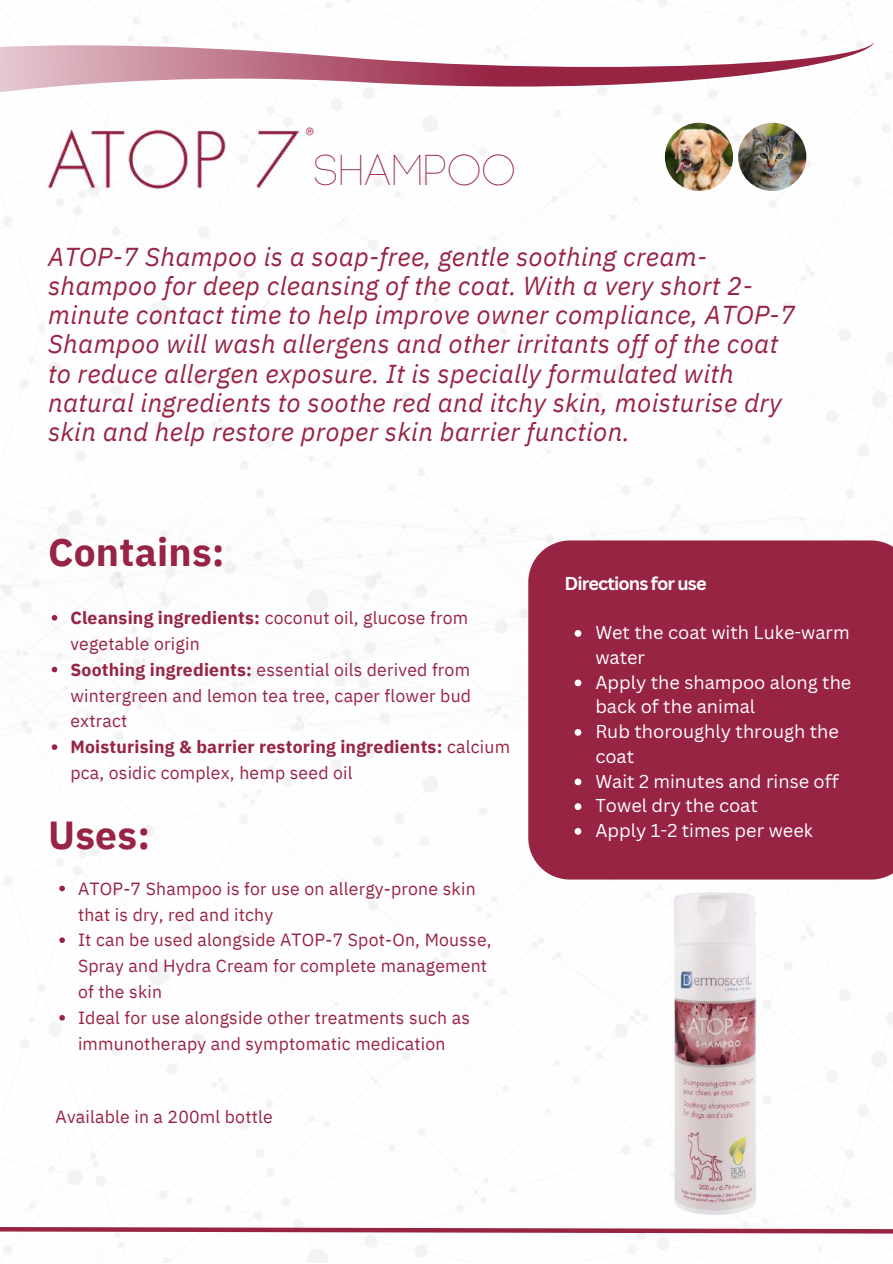
<style>
.page{position:relative;width:893px;height:1264px;background:#fff}
.page>*{position:absolute;margin:0;border:0;box-sizing:border-box;transform-origin:0 0}
.t1{font:43.05px "Code Pro Light LC";color:#982444}
.t2{font:700 39px "IBM Plex Sans";letter-spacing:.005em;color:#982444}
.t3{font:italic 25.95px/29.2px "IBM Plex Sans";letter-spacing:.01em;color:#982444}
.t4{font:18.15px/24.8px "Canva Sans";color:#fff}
.t5{font:700 18.15px "Canva Sans";letter-spacing:-.05em;color:#fff}
.t6{font:17.55px/25.8px "IBM Plex Sans";letter-spacing:.01em;color:#982444}
.s1{font-weight:700}
</style>
<div class="page">
<img style="left:0;top:0;width:892px;height:731px">
<img style="left:738px;top:123px;width:68px;height:68px;border-radius:50%">
<img style="left:664px;top:123px;width:69px;height:68px;border-radius:50%">
<svg style="left:0;top:1224px;width:892px;height:11px"></svg>
<svg style="left:0;top:40px;width:873px;height:97px"></svg>
<div style="left:528px;top:540px;width:364px;height:339px;background:#982444"></div>
<img style="left:37px;top:113px;width:288px;height:87px">
<img style="left:658px;top:866px;width:114px;height:367px">
<svg style="left:52px;top:615px;width:5px;height:5px"></svg>
<svg style="left:52px;top:666px;width:5px;height:6px"></svg>
<svg style="left:52px;top:744px;width:5px;height:6px"></svg>
<svg style="left:574px;top:630px;width:7px;height:7px"></svg>
<svg style="left:574px;top:679px;width:7px;height:7px"></svg>
<svg style="left:574px;top:729px;width:7px;height:6px"></svg>
<svg style="left:574px;top:778px;width:7px;height:7px"></svg>
<svg style="left:574px;top:803px;width:7px;height:7px"></svg>
<svg style="left:574px;top:828px;width:7px;height:6px"></svg>
<svg style="left:59px;top:885px;width:6px;height:6px"></svg>
<svg style="left:59px;top:937px;width:6px;height:6px"></svg>
<svg style="left:59px;top:1015px;width:6px;height:5px"></svg>
<h1 class="t1" style="left:313px;top:144px;width:204px">SHAMPOO</h1>
<p class="t3" style="left:48px;top:241px;width:748px">ATOP-7 Shampoo is a soap-free, gentle soothing cream&shy;shampoo for deep cleansing of the coat. With a very short 2- minute contact time to help improve owner compliance, ATOP-7<br>Shampoo will wash allergens and other irritants off of the coat to reduce allergen exposure. It is specially formulated with natural ingredients to soothe red and itchy skin, moisturise dry skin and help restore proper skin barrier function.</p>
<h2 class="t2" style="left:48px;top:525px;width:178px">Contains:</h2>
<p class="t6" style="left:70px;top:604px;width:441px"><span class="s1">Cleansing ingredients:</span> coconut oil, glucose from vegetable origin<br><span class="s1">Soothing ingredients:</span> essential oils derived from wintergreen and lemon tea tree, caper flower bud extract<br><span class="s1">Moisturising &amp; barrier restoring ingredients:</span> calcium pca, osidic complex, hemp seed oil</p>
<h2 class="t2" style="left:48px;top:808px;width:104px">Uses:</h2>
<p class="t6" style="left:78px;top:875px;width:415px">ATOP-7 Shampoo is for use on allergy-prone skin that is dry, red and itchy<br>It can be used alongside ATOP-7 Spot-On, Mousse, Spray and Hydra Cream for complete management of the skin<br>Ideal for use alongside other treatments such as immunotherapy and symptomatic medication</p>
<p class="t6" style="left:55px;top:1103px;width:219px">Available in a 200ml bottle</p>
<p class="t5" style="left:564px;top:570px;width:144px">Directions for use</p>
<p class="t4" style="left:595px;top:619px;width:257px">Wet the coat with Luke-warm water<br>Apply the shampoo along the back of the animal<br>Rub thoroughly through the coat<br>Wait 2 minutes and rinse off<br>Towel dry the coat<br>Apply 1-2 times per week</p>
</div>
